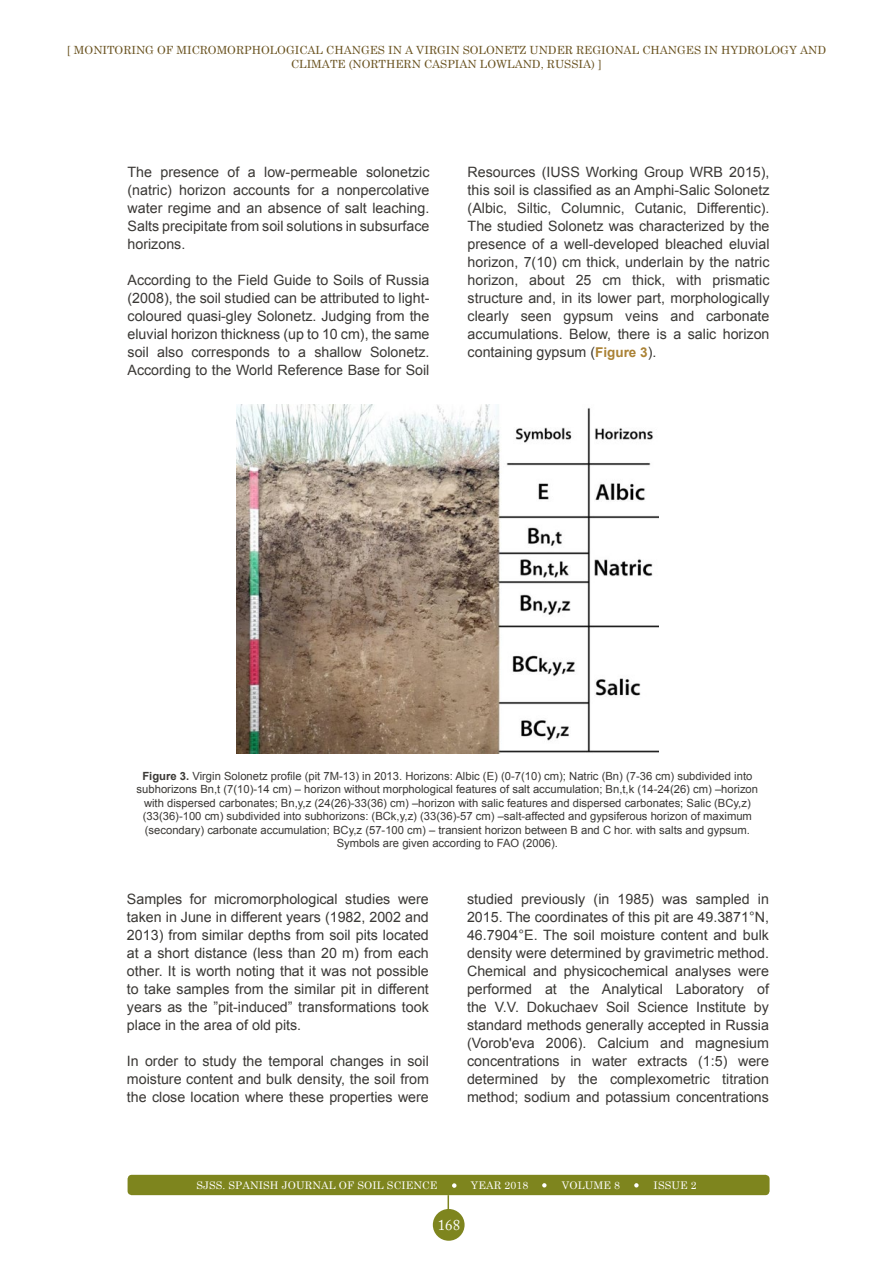
<style>
.page{position:relative;width:893px;height:1263px;background:#fff}
.page>*{position:absolute;margin:0;border:0;box-sizing:border-box;transform-origin:0 0}
.t1{font:15px "Adobe Caslon Pro";color:#fff}
.t2{font:14.25px/18px "Arial";color:#3a3835;text-align:justify}
.t3{font:11.25px/13.5px "Arial";color:#3a3835;text-align:center}
.t4{font:11.25px/13.5px "Century Schoolbook";color:#68511e;text-align:center}
.t5{font:10.5px "Century Schoolbook";letter-spacing:.01em;color:#fff}
.s1{font-weight:700;font-size:13.5px;color:#aa8235}
.s2{font-weight:700}
</style>
<div class="page">
<svg style="left:448px;top:1195px;width:1px;height:14px"></svg>
<div style="left:433px;top:1209px;width:32px;height:32px;background:#7e851e;border-radius:50%"></div>
<div style="left:128px;top:1175px;width:642px;height:20px;background:#7e851e;border-radius:4px"></div>
<svg style="left:452px;top:1183px;width:4px;height:5px"></svg>
<svg style="left:542px;top:1183px;width:5px;height:4px"></svg>
<svg style="left:634px;top:1183px;width:5px;height:4px"></svg>
<img style="left:237px;top:404px;width:422px;height:350px">
<p class="t4" style="left:67px;top:43px;width:761px">[ MONITORING OF MICROMORPHOLOGICAL CHANGES IN A VIRGIN SOLONETZ UNDER REGIONAL CHANGES IN HYDROLOGY AND<br>CLIMATE (NORTHERN CASPIAN LOWLAND, RUSSIA) ]</p>
<p class="t2" style="left:128px;top:163px;width:303px">The presence of a low-permeable solonetzic (natric) horizon accounts for a nonpercolative water regime and an absence of salt leaching.<br>Salts precipitate from soil solutions in subsurface horizons.</p>
<p class="t2" style="left:128px;top:271px;width:303px">According to the Field Guide to Soils of Russia (2008), the soil studied can be attributed to light&shy;coloured quasi-gley Solonetz. Judging from the eluvial horizon thickness (up to 10 cm), the same soil also corresponds to a shallow Solonetz.<br>According to the World Reference Base for Soil</p>
<p class="t2" style="left:468px;top:163px;width:303px">Resources (IUSS Working Group WRB 2015), this soil is classified as an Amphi-Salic Solonetz (Albic, Siltic, Columnic, Cutanic, Differentic).<br>The studied Solonetz was characterized by the presence of a well-developed bleached eluvial horizon, 7(10) cm thick, underlain by the natric horizon, about 25 cm thick, with prismatic structure and, in its lower part, morphologically clearly seen gypsum veins and carbonate accumulations. Below, there is a salic horizon containing gypsum (<span class="s1">Figure 3</span>).</p>
<p class="t3" style="left:137px;top:769px;width:623px"><span class="s2">Figure 3.</span> Virgin Solonetz profile (pit 7М-13) in 2013. Horizons: Albic (E) (0-7(10) cm); Natric (Bn) (7-36 cm) subdivided into subhorizons Bn,t (7(10)-14 cm) – horizon without morphological features of salt accumulation; Bn,t,k (14-24(26) cm) –horizon with dispersed carbonates; Bn,y,z (24(26)-33(36) cm) –horizon with salic features and dispersed carbonates; Salic (BCy,z) (33(36)-100 cm) subdivided into subhorizons: (BCk,y,z) (33(36)-57 cm) –salt-affected and gypsiferous horizon of maximum (secondary) carbonate accumulation; BCy,z (57-100 cm) – transient horizon between B and C hor. with salts and gypsum.<br>Symbols are given according to FAO (2006).</p>
<p class="t2" style="left:127px;top:890px;width:303px">Samples for micromorphological studies were taken in June in different years (1982, 2002 and 2013) from similar depths from soil pits located at a short distance (less than 20 m) from each other. It is worth noting that it was not possible to take samples from the similar pit in different years as the ”pit-induced” transformations took place in the area of old pits.</p>
<p class="t2" style="left:127px;top:1052px;width:303px">In order to study the temporal changes in soil moisture content and bulk density, the soil from the close location where these properties were</p>
<p class="t2" style="left:467px;top:890px;width:303px">studied previously (in 1985) was sampled in 2015. The coordinates of this pit are 49.3871°N, 46.7904°E. The soil moisture content and bulk density were determined by gravimetric method.<br>Chemical and physicochemical analyses were performed at the Analytical Laboratory of the V.V. Dokuchaev Soil Science Institute by standard methods generally accepted in Russia (Vorob'eva 2006). Calcium and magnesium concentrations in water extracts (1:5) were determined by the complexometric titration method; sodium and potassium concentrations</p>
<p class="t5" style="left:196px;top:1178px;width:243px">SJSS. SPANISH JOURNAL OF SOIL SCIENCE</p>
<p class="t5" style="left:471px;top:1178px;width:59px">YEAR 2018</p>
<p class="t5" style="left:562px;top:1178px;width:60px">VOLUME 8</p>
<p class="t5" style="left:654px;top:1178px;width:45px">ISSUE 2</p>
<p class="t1" style="left:438px;top:1216px;width:24px">168</p>
</div>
